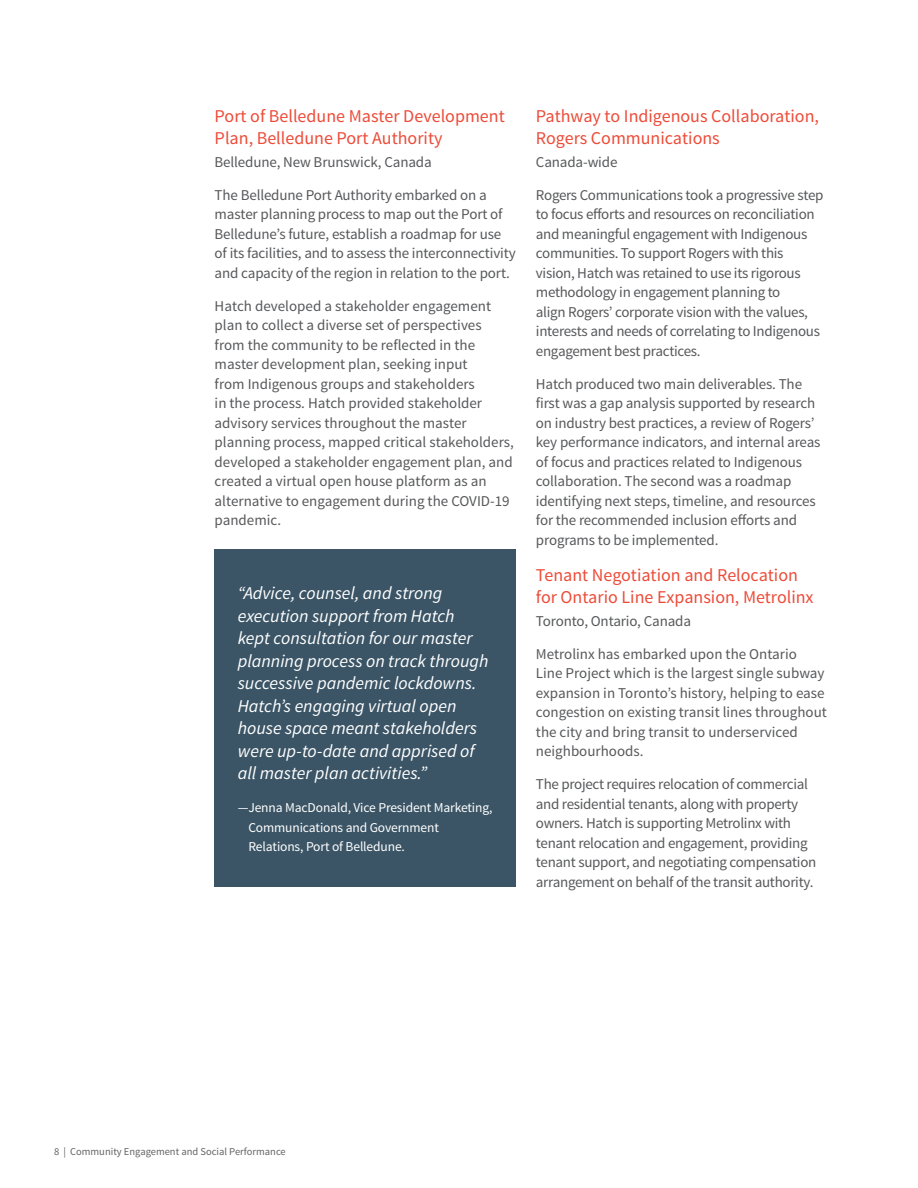
<style>
.page{position:relative;width:918px;height:1188px;background:#fff}
.page>*{position:absolute;margin:0;border:0;box-sizing:border-box;transform-origin:0 0}
.t1{font:italic 18px/22.5px "Source Sans Pro";color:#fff}
.t2{font:18px/22.5px "Source Sans Pro";color:#ed4b38}
.t3{font:15px/19.5px "Source Sans Pro";letter-spacing:-.01em;color:#57585a}
.t4{font:13.5px/19.5px "Source Sans Pro";letter-spacing:-.01em;color:#fff}
.t5{font:10.5px "Source Sans Pro";color:#636366}
</style>
<div class="page">
<div style="left:215px;top:550px;width:301px;height:337px;background:#3b5566"></div>
<p class="t2" style="left:215px;top:105px;width:292px">Port of Belledune Master Development<br>Plan, Belledune Port Authority</p>
<p class="t3" style="left:215px;top:152px;width:219px">Belledune, New Brunswick, Canada</p>
<p class="t3" style="left:215px;top:185px;width:303px">The Belledune Port Authority embarked on a master planning process to map out the Port of Belledune’s future, establish a roadmap for use of its facilities, and to assess the interconnectivity and capacity of the region in relation to the port.</p>
<p class="t3" style="left:215px;top:296px;width:301px">Hatch developed a stakeholder engagement plan to collect a diverse set of perspectives from the community to be reflected in the master development plan, seeking input<br>from Indigenous groups and stakeholders<br>in the process. Hatch provided stakeholder advisory services throughout the master planning process, mapped critical stakeholders, developed a stakeholder engagement plan, and created a virtual open house platform as an alternative to engagement during the COVID-19 pandemic.</p>
<p class="t1" style="left:238px;top:582px;width:252px">“Advice, counsel, and strong execution support from Hatch kept consultation for our master planning process on track through successive pandemic lockdowns.<br>Hatch’s engaging virtual open house space meant stakeholders were up-to-date and apprised of all master plan activities.”</p>
<p class="t4" style="left:248px;top:798px;width:246px;text-indent:-11px">—Jenna MacDonald, Vice President Marketing,<br>Communications and Government<br>Relations, Port of Belledune.</p>
<p class="t2" style="left:536px;top:105px;width:285px">Pathway to Indigenous Collaboration,<br>Rogers Communications</p>
<p class="t3" style="left:536px;top:152px;width:83px">Canada-wide</p>
<p class="t3" style="left:536px;top:185px;width:289px">Rogers Communications took a progressive step to focus efforts and resources on reconciliation and meaningful engagement with Indigenous communities. To support Rogers with this vision, Hatch was retained to use its rigorous methodology in engagement planning to<br>align Rogers’ corporate vision with the values, interests and needs of correlating to Indigenous engagement best practices.</p>
<p class="t3" style="left:536px;top:374px;width:286px">Hatch produced two main deliverables. The first was a gap analysis supported by research on industry best practices, a review of Rogers’ key performance indicators, and internal areas of focus and practices related to Indigenous collaboration. The second was a roadmap identifying next steps, timeline, and resources for the recommended inclusion efforts and programs to be implemented.</p>
<p class="t2" style="left:536px;top:564px;width:279px">Tenant Negotiation and Relocation for Ontario Line Expansion, Metrolinx</p>
<p class="t3" style="left:536px;top:612px;width:157px">Toronto, Ontario, Canada</p>
<p class="t3" style="left:536px;top:645px;width:292px">Metrolinx has embarked upon the Ontario Line Project which is the largest single subway expansion in Toronto’s history, helping to ease congestion on existing transit lines throughout the city and bring transit to underserviced neighbourhoods.</p>
<p class="t3" style="left:536px;top:775px;width:282px">The project requires relocation of commercial and residential tenants, along with property owners. Hatch is supporting Metrolinx with tenant relocation and engagement, providing tenant support, and negotiating compensation arrangement on behalf of the transit authority.</p>
<p class="t5" style="left:54px;top:1145px;width:233px">8 | Community Engagement and Social Performance</p>
</div>
